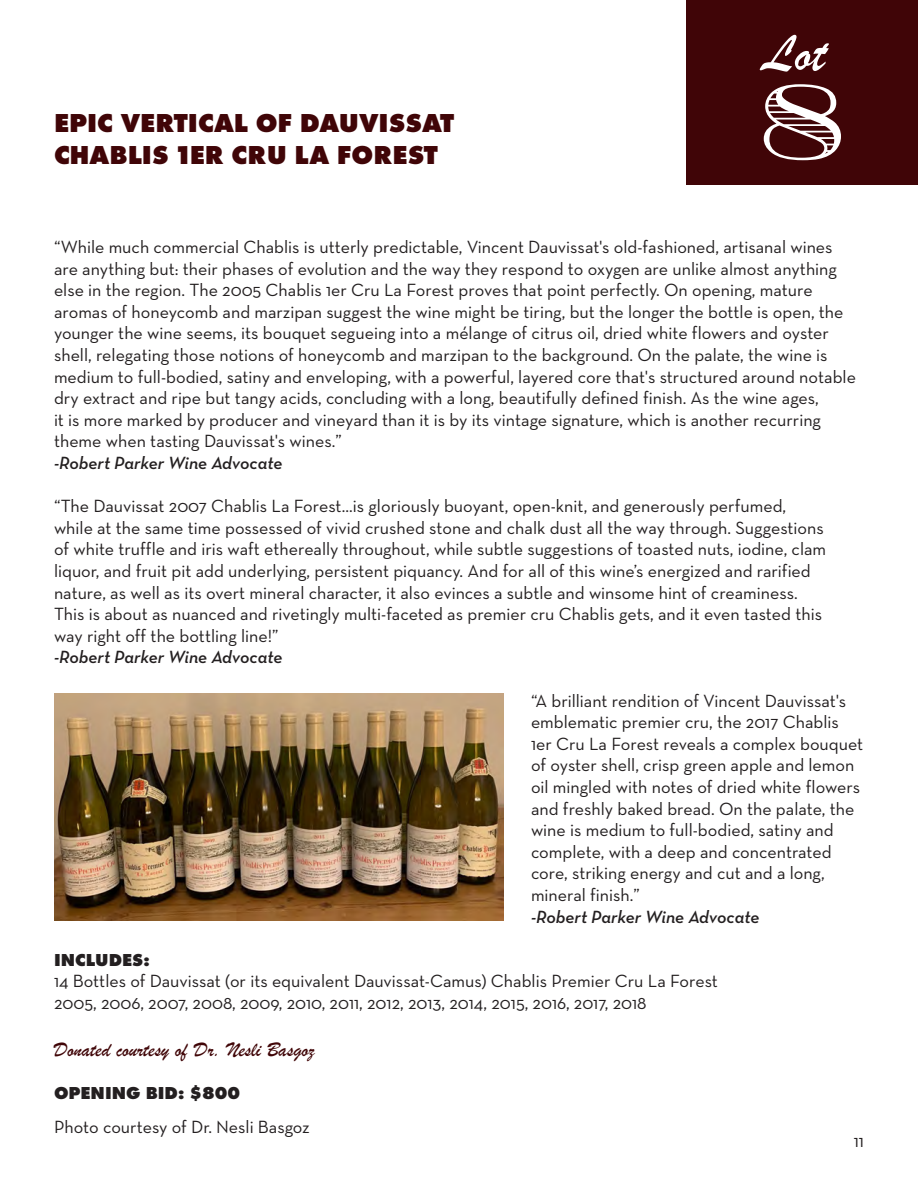
<style>
.page{position:relative;width:918px;height:1188px;background:#fff}
.page>*{position:absolute;margin:0;border:0;box-sizing:border-box;transform-origin:0 0}
.t1{font:108px "Chevalier Becker Stripes Caps";color:#fff}
.t2{font:54px "Brush Script";color:#fff}
.t3{font:27px/32.4px "B Futura Bld";color:#400507}
.t4{font:21px "Brush Script";color:#400507}
.lot_description{font:18px/21.6px "Neutra Text";color:#231f20}
.lot_description-2{font:italic 600 18px "Neutra Text";color:#231f20}
.t5{font:18px "B Futura Bld";color:#231f20}
</style>
<div class="page">
<div style="left:687px;top:0;width:231px;height:185px;background:#400507"></div>
<img style="left:54px;top:693px;width:450px;height:228px">
<p class="t3" style="left:54px;top:109px;width:402px">EPIC VERTICAL OF DAUVISSAT<br>CHABLIS 1ER CRU LA FOREST</p>
<h2 class="t2" style="left:763px;top:18px;width:64px">Lot</h2>
<p class="t1" style="left:757px;top:57px;width:91px">8</p>
<p class="lot_description" style="left:54px;top:236px;width:791px">“While much commercial Chablis is utterly predictable, Vincent Dauvissat's old-fashioned, artisanal wines are anything but: their phases of evolution and the way they respond to oxygen are unlike almost anything else in the region. The 2005 Chablis 1er Cru La Forest proves that point perfectly. On opening, mature aromas of honeycomb and marzipan suggest the wine might be tiring, but the longer the bottle is open, the younger the wine seems, its bouquet segueing into a mélange of citrus oil, dried white flowers and oyster shell, relegating those notions of honeycomb and marzipan to the background. On the palate, the wine is</p>
<p class="lot_description" style="left:54px;top:365px;width:804px">medium to full-bodied, satiny and enveloping, with a powerful, layered core that's structured around notable dry extract and ripe but tangy acids, concluding with a long, beautifully defined finish. As the wine ages,<br>it is more marked by producer and vineyard than it is by its vintage signature, which is another recurring theme when tasting Dauvissat's wines.”</p>
<p class="lot_description-2" style="left:54px;top:452px;width:230px">-Robert Parker Wine Advocate</p>
<p class="lot_description" style="left:54px;top:495px;width:774px">“The Dauvissat 2007 Chablis La Forest...is gloriously buoyant, open-knit, and generously perfumed, while at the same time possessed of vivid crushed stone and chalk dust all the way through. Suggestions of white truffle and iris waft ethereally throughout, while subtle suggestions of toasted nuts, iodine, clam liquor, and fruit pit add underlying, persistent piquancy. And for all of this wine’s energized and rarified nature, as well as its overt mineral character, it also evinces a subtle and winsome hint of creaminess.<br>This is about as nuanced and rivetingly multi-faceted as premier cru Chablis gets, and it even tasted this way right off the bottling line!”</p>
<p class="lot_description-2" style="left:54px;top:646px;width:230px">-Robert Parker Wine Advocate</p>
<p class="lot_description" style="left:531px;top:689px;width:334px">“A brilliant rendition of Vincent Dauvissat's emblematic premier cru, the 2017 Chablis 1er Cru La Forest reveals a complex bouquet of oyster shell, crisp green apple and lemon oil mingled with notes of dried white flowers and freshly baked bread. On the palate, the wine is medium to full-bodied, satiny and complete, with a deep and concentrated core, striking energy and cut and a long, mineral finish.”</p>
<p class="lot_description-2" style="left:531px;top:905px;width:230px">-Robert Parker Wine Advocate</p>
<p class="t5" style="left:54px;top:948px;width:97px">INCLUDES:</p>
<p class="lot_description" style="left:54px;top:970px;width:665px">14 Bottles of Dauvissat (or its equivalent Dauvissat-Camus) Chablis Premier Cru La Forest</p>
<p class="lot_description" style="left:54px;top:992px;width:594px">2005, 2006, 2007, 2008, 2009, 2010, 2011, 2012, 2013, 2014, 2015, 2016, 2017, 2018</p>
<p class="t4" style="left:54px;top:1035px;width:262px">Donated courtesy of Dr. Nesli Basgoz</p>
<p class="t5" style="left:54px;top:1081px;width:188px">OPENING BID: $800</p>
<p class="lot_description" style="left:54px;top:1116px;width:257px">Photo courtesy of Dr. Nesli Basgoz</p>
<p class="lot_description" style="left:854px;top:1130px;width:12px">11</p>
</div>
